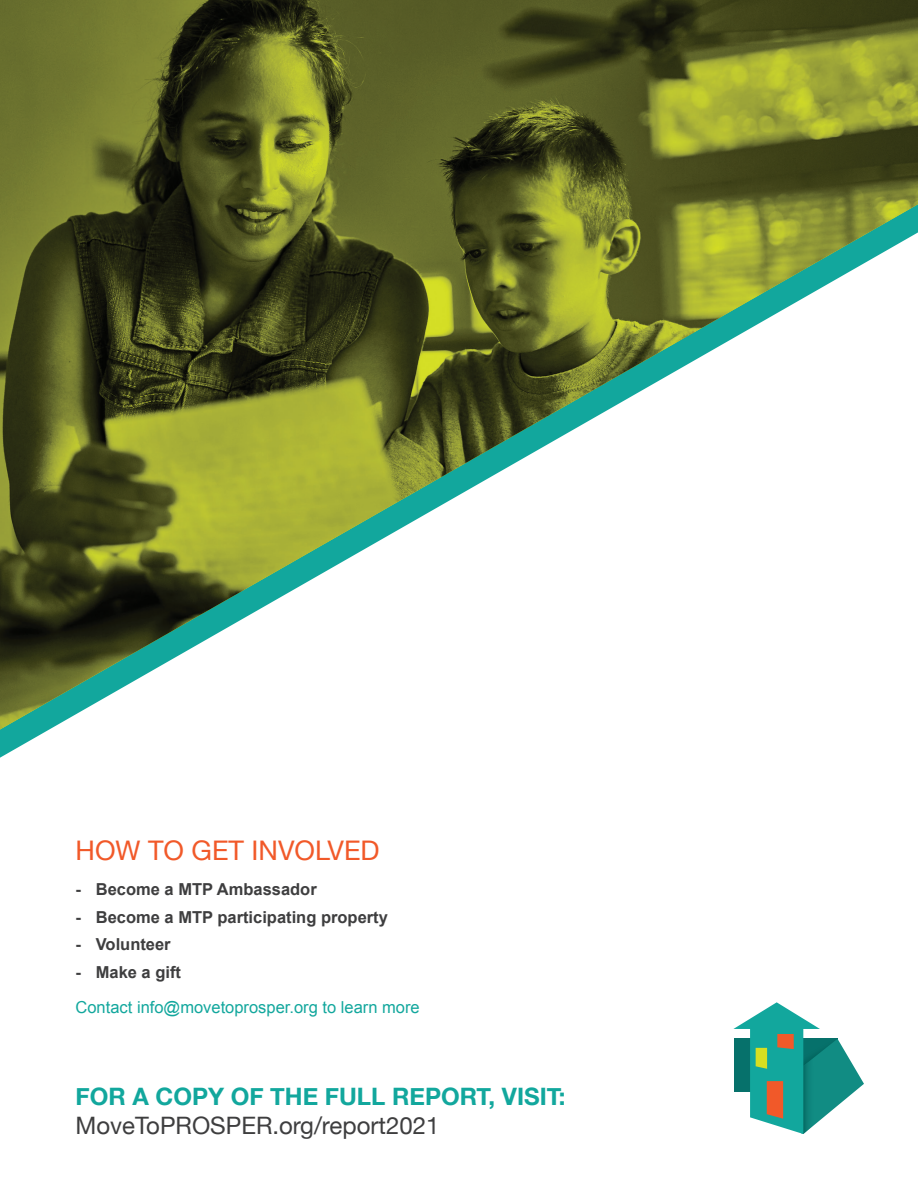
<style>
.page{position:relative;width:918px;height:1188px;background:#fff}
.page>*{position:absolute;margin:0;border:0;box-sizing:border-box;transform-origin:0 0}
.t1{font:27px "Helvetica Neue";color:#f15929}
.t2{font:700 24px "Helvetica Neue";color:#12a79d}
.t3{font:24px "Helvetica Neue";color:#3e3e3f}
.t4{font:700 16.5px "Arial";color:#3e3e3f}
.t5{font:16.5px "Arial";color:#12a79d}
</style>
<div class="page">
<svg style="left:733px;top:1002px;width:131px;height:132px"></svg>
<img style="left:0;top:0;width:918px;height:730px">
<p class="t1" style="left:76px;top:831px;width:306px">HOW TO GET INVOLVED</p>
<p class="t4" style="left:76px;top:878px;width:243px">- Become a MTP Ambassador</p>
<p class="t4" style="left:76px;top:906px;width:314px">- Become a MTP participating property</p>
<p class="t4" style="left:76px;top:934px;width:97px">- Volunteer</p>
<p class="t4" style="left:76px;top:962px;width:107px">- Make a gift</p>
<p class="t5" style="left:76px;top:996px;width:346px">Contact info@movetoprosper.org to learn more</p>
<p class="t2" style="left:76px;top:1078px;width:491px">FOR A COPY OF THE FULL REPORT, VISIT:</p>
<p class="t3" style="left:76px;top:1108px;width:365px">MoveToPROSPER.org/report2021</p>
</div>
